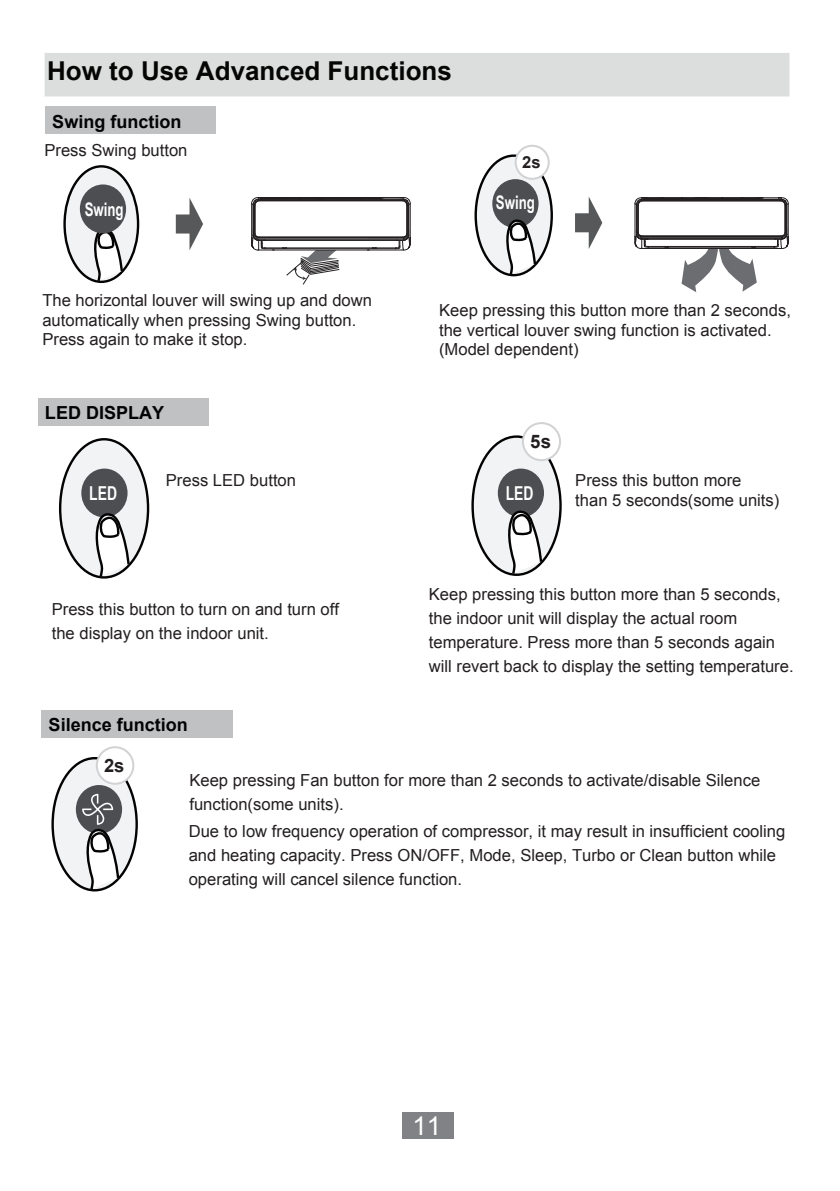
<style>
.page{position:relative;width:840px;height:1191px;background:#fff}
.page>*{position:absolute;margin:0;border:0;box-sizing:border-box;transform-origin:0 0}
.t1{font:700 26px "Arial";color:#050504}
.t2{font:26px "Arial";color:#fff}
.t3{font:700 19.2px "Arial Narrow";color:#fff;scale:.89 1}
.t4{font:700 18.6px "Arial Narrow";color:#fff;scale:.86 1}
.t5{font:700 18.6px "Arial";color:#231f20}
.t6{font:700 18.4px "Arial";color:#231f20}
.t7{font:700 18px "Arial";color:#030303}
.t8{font:16.6px/24px "Arial";color:#231f20}
.t9{font:700 16.6px "Arial";color:#231f20}
</style>
<div class="page">
<div style="left:475px;top:156px;width:76px;height:119px;background:#f2f3f4;border-radius:50%"></div>
<div style="left:474px;top:154px;width:78px;height:122px;border:2px solid #030303;border-radius:50%"></div>
<div style="left:402px;top:1112px;width:51px;height:27px;background:#808285"></div>
<div style="left:45px;top:53px;width:744px;height:43px;background:#dcdddd"></div>
<div style="left:45px;top:106px;width:170px;height:28px;background:#bfc1c3"></div>
<div style="left:42px;top:710px;width:191px;height:28px;background:#bfc1c3"></div>
<div style="left:38px;top:398px;width:170px;height:28px;background:#bfc1c3"></div>
<svg style="left:176px;top:198px;width:27px;height:52px"></svg>
<svg style="left:251px;top:197px;width:159px;height:88px"></svg>
<svg style="left:575px;top:196px;width:27px;height:53px"></svg>
<svg style="left:634px;top:197px;width:154px;height:95px"></svg>
<div style="left:65px;top:166px;width:73px;height:116px;background:#f2f3f4;border-radius:50%"></div>
<div style="left:63px;top:165px;width:76px;height:118px;border:2px solid #030303;border-radius:50%"></div>
<div style="left:515px;top:146px;width:33px;height:33px;background:#fff;border-radius:50%"></div>
<div style="left:514px;top:145px;width:35px;height:35px;border:2px solid #d1d2d4;border-radius:50%"></div>
<div style="left:60px;top:439px;width:88px;height:138px;background:#f2f3f4;border-radius:50%"></div>
<div style="left:59px;top:438px;width:90px;height:140px;border:2px solid #030303;border-radius:50%"></div>
<div style="left:472px;top:436px;width:88px;height:139px;background:#f2f3f4;border-radius:50%"></div>
<div style="left:471px;top:435px;width:90px;height:141px;border:2px solid #030303;border-radius:50%"></div>
<div style="left:522px;top:423px;width:37px;height:37px;background:#fff;border-radius:50%"></div>
<div style="left:521px;top:422px;width:39px;height:39px;border:2px solid #d1d2d4;border-radius:50%"></div>
<svg style="left:93px;top:228px;width:31px;height:55px"></svg>
<div style="left:80px;top:184px;width:46px;height:49px;background:#4d4e52;border-radius:50%"></div>
<div style="left:81px;top:468px;width:46px;height:49px;background:#4d4e52;border-radius:50%"></div>
<div style="left:497px;top:468px;width:46px;height:49px;background:#4d4e52;border-radius:50%"></div>
<div style="left:492px;top:179px;width:46px;height:49px;background:#4d4e52;border-radius:50%"></div>
<svg style="left:504px;top:220px;width:33px;height:57px"></svg>
<svg style="left:94px;top:513px;width:37px;height:66px"></svg>
<svg style="left:506px;top:511px;width:37px;height:65px"></svg>
<div style="left:53px;top:758px;width:84px;height:132px;background:#f2f3f4;border-radius:50%"></div>
<div style="left:97px;top:747px;width:36px;height:36px;background:#fff;border-radius:50%"></div>
<div style="left:96px;top:746px;width:38px;height:38px;border:2px solid #d1d2d4;border-radius:50%"></div>
<div style="left:76px;top:785px;width:46px;height:49px;background:#4d4e52;border-radius:50%"></div>
<svg style="left:82px;top:793px;width:38px;height:99px"></svg>
<h1 class="t1" style="left:47px;top:54px;width:406px">How to Use Advanced Functions</h1>
<p class="t7" style="left:52px;top:110px;width:131px">Swing function</p>
<p class="t8" style="left:44px;top:139px;width:145px">Press Swing button</p>
<p class="t4" style="left:85px;top:195px;width:47px">Swing</p>
<p class="t9" style="left:522px;top:151px;width:20px">2s</p>
<p class="t4" style="left:495px;top:189px;width:47px">Swing</p>
<p class="t8" style="left:42px;top:291px;width:331px;line-height:19.6px">The horizontal louver will swing up and down automatically when pressing Swing button.<br>Press again to make it stop.</p>
<p class="t8" style="left:439px;top:301px;width:353px;line-height:19.6px">Keep pressing this button more than 2 seconds, the vertical louver swing function is activated. (Model dependent)</p>
<p class="t7" style="left:45px;top:401px;width:121px">LED DISPLAY</p>
<p class="t5" style="left:530px;top:429px;width:22px">5s</p>
<p class="t8" style="left:166px;top:468px;width:132px">Press LED button</p>
<p class="t8" style="left:575px;top:470px;width:205px;line-height:20px">Press this button more<br>than 5 seconds(some units)</p>
<p class="t3" style="left:89px;top:479px;width:33px">LED</p>
<p class="t3" style="left:505px;top:479px;width:33px">LED</p>
<p class="t8" style="left:52px;top:598px;width:288px">Press this button to turn on and turn off the display on the indoor unit.</p>
<p class="t7" style="left:49px;top:713px;width:141px">Silence function</p>
<p class="t8" style="left:428px;top:583px;width:366px">Keep pressing this button more than 5 seconds, the indoor unit will display the actual room temperature. Press more than 5 seconds again will revert back to display the setting temperature.</p>
<p class="t6" style="left:104px;top:753px;width:22px">2s</p>
<p class="t8" style="left:189px;top:768px;width:572px">Keep pressing Fan button for more than 2 seconds to activate/disable Silence function(some units).</p>
<p class="t8" style="left:189px;top:819px;width:597px">Due to low frequency operation of compressor, it may result in insufficient cooling and heating capacity. Press ON/OFF, Mode, Sleep, Turbo or Clean button while operating will cancel silence function.</p>
<h1 class="t2" style="left:412px;top:1108px;width:30px">11</h1>
</div>
